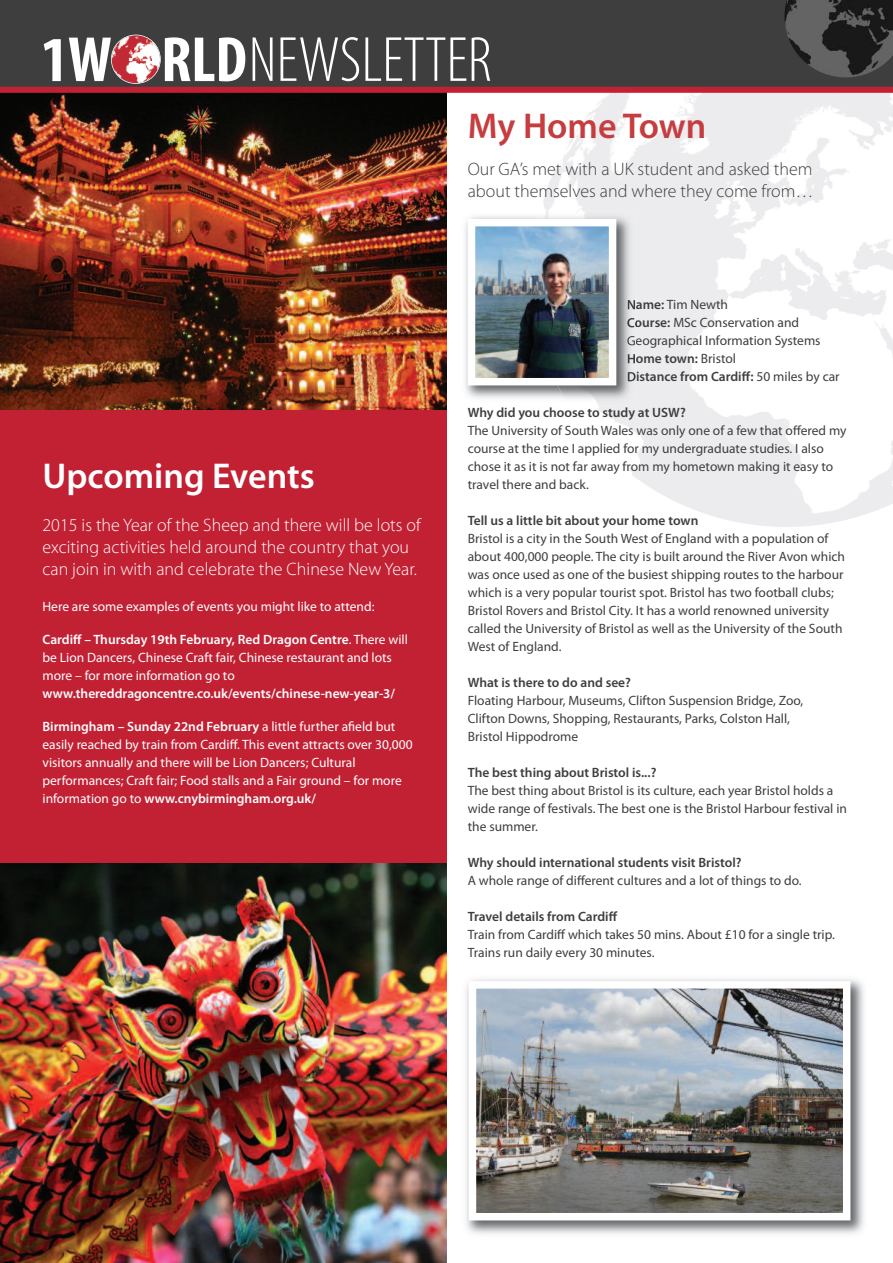
<style>
.page{position:relative;width:893px;height:1263px;background:#fff}
.page>*{position:absolute;margin:0;border:0;box-sizing:border-box;transform-origin:0 0}
.t1{font:300 condensed 64.35px "Myriad Pro";color:#fff}
.t2{font:600 36px "Myriad Pro";color:#fff}
.t3{font:600 36px "Myriad Pro";color:#c63d40}
.t4{font:300 18px/21.6px "Myriad Pro";color:#fff}
.t5{font:300 18px/21.6px "Myriad Pro";color:#3e3e3f}
.t6{font:13.5px/18px "Myriad Pro";color:#3e3e3f}
.t7{font:13.5px/18px "Myriad Pro";color:#fff}
.t8{font:600 13.5px "Myriad Pro";color:#3e3e3f}
.t9{font:600 13.5px "Myriad Pro";color:#fff}
.s1{font-weight:600}
</style>
<div class="page">
<img style="left:0;top:93px;width:446px;height:317px">
<img style="left:0;top:862px;width:446px;height:401px">
<img style="left:543px;top:93px;width:350px;height:434px">
<div style="left:0;top:410px;width:446px;height:452px;background:#c22134"></div>
<div style="left:0;top:0;width:893px;height:87px;background:#3e3e3f"></div>
<svg style="left:44px;top:37px;width:201px;height:44px"></svg>
<img style="left:112px;top:35px;width:48px;height:48px;border-radius:50%">
<div style="left:111px;top:35px;width:50px;height:49px;border:2px solid #fff;border-radius:50%"></div>
<img style="left:784px;top:0;width:109px;height:77px">
<div style="left:0;top:87px;width:893px;height:6px;background:#c22134"></div>
<img style="left:465px;top:216px;width:66px;height:182px">
<img style="left:531px;top:212px;width:105px;height:193px">
<svg style="left:628px;top:300px;width:8px;height:9px"></svg>
<svg style="left:627px;top:318px;width:9px;height:9px"></svg>
<svg style="left:627px;top:336px;width:9px;height:10px"></svg>
<svg style="left:628px;top:354px;width:8px;height:9px"></svg>
<svg style="left:628px;top:371px;width:8px;height:10px"></svg>
<img style="left:477px;top:228px;width:130px;height:148px">
<div style="left:468px;top:219px;width:148px;height:166px;border:8px solid #fff"></div>
<img style="left:466px;top:979px;width:398px;height:255px">
<img style="left:478px;top:990px;width:363px;height:221px">
<div style="left:469px;top:981px;width:381px;height:239px;border:8px solid #fff"></div>
<h1 class="t1" style="left:249px;top:37px;width:244px">NEWSLETTER</h1>
<h2 class="t2" style="left:43px;top:462px;width:274px">Upcoming Events</h2>
<h3 class="t4" style="left:43px;top:516px;width:380px">2015 is the year of the Sheep and there will be lots of exciting activities held around the country that you can join in with and celebrate the Chinese new year.</h3>
<p class="t7" style="left:43px;top:598px;width:333px">Here are some examples of events you might like to attend:</p>
<p class="t7" style="left:43px;top:631px;width:367px"><span class="s1">cardiff – Thursday 19th February, Red Dragon centre</span>. There will be Lion Dancers, Chinese Craft fair, Chinese restaurant and lots more – for more information go to</p>
<p class="t9" style="left:43px;top:688px;width:354px">www.thereddragoncentre.co.uk/events/chinese-new-year-3/</p>
<p class="t7" style="left:43px;top:718px;width:372px"><span class="s1">birmingham – Sunday 22nd February</span> a little further afield but easily reached by train from Cardiff. This event attracts over 30,000 visitors annually and there will be Lion Dancers; Cultural performances; Craft fair; Food stalls and a Fair ground – for more information go to <span class="s1">www.cnybirmingham.org.uk/</span></p>
<h2 class="t3" style="left:468px;top:112px;width:240px">My Home Town</h2>
<h3 class="t5" style="left:468px;top:160px;width:347px">Our gA’s met with a uK student and asked them about themselves and where they come from…</h3>
<p class="t6" style="left:627px;top:297px;width:214px"><span class="s1">name:</span> Tim Newth<br><span class="s1">course:</span> MSc Conservation and<br>Geographical Information Systems<br><span class="s1">Home town:</span> Bristol<br><span class="s1">Distance from cardiff:</span> 50 miles by car</p>
<p class="t8" style="left:468px;top:408px;width:220px">Why did you choose to study at USW?</p>
<p class="t6" style="left:468px;top:423px;width:380px">The University of South Wales was only one of a few that offered my course at the time I applied for my undergraduate studies. I also chose it as it is not far away from my hometown making it easy to travel there and back.</p>
<p class="t8" style="left:468px;top:516px;width:232px">Tell us a little bit about your home town</p>
<p class="t6" style="left:468px;top:531px;width:379px">Bristol is a city in the South West of england with a population of about 400,000 people. The city is built around the River Avon which was once used as one of the busiest shipping routes to the harbour which is a very popular tourist spot. Bristol has two football clubs; Bristol Rovers and Bristol City. It has a world renowned university called the University of Bristol as well as the University of the South West of england.</p>
<p class="t8" style="left:468px;top:678px;width:165px">What is there to do and see?</p>
<p class="t6" style="left:468px;top:693px;width:337px">Floating Harbour, Museums, Clifton Suspension Bridge, Zoo,<br>Clifton Downs, Shopping, Restaurants, Parks, Colston Hall,<br>Bristol Hippodrome</p>
<p class="t8" style="left:468px;top:768px;width:190px">The best thing about bristol is...?</p>
<p class="t6" style="left:468px;top:783px;width:381px">The best thing about Bristol is its culture, each year Bristol holds a wide range of festivals. The best one is the Bristol Harbour festival in the summer.</p>
<p class="t8" style="left:468px;top:858px;width:275px">Why should international students visit bristol?</p>
<p class="t6" style="left:468px;top:873px;width:335px">A whole range of different cultures and a lot of things to do.</p>
<p class="t8" style="left:468px;top:912px;width:151px">Travel details from cardiff</p>
<p class="t6" style="left:468px;top:927px;width:369px">Train from Cardiff which takes 50 mins. About £10 for a single trip.<br>Trains run daily every 30 minutes.</p>
</div>
